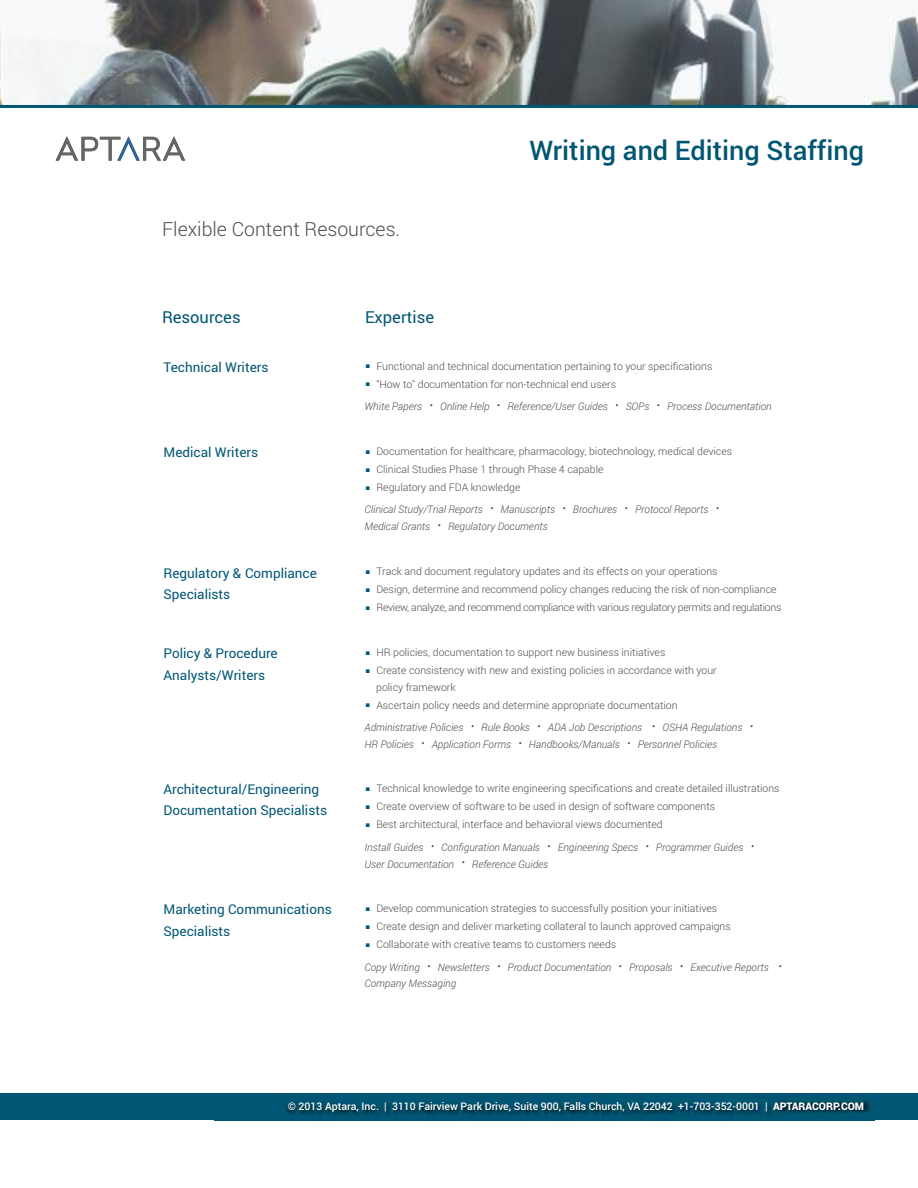
<style>
.page{position:relative;width:918px;height:1188px;background:#fff}
.page>*{position:absolute;margin:0;border:0;box-sizing:border-box;transform-origin:0 0}
.t1{font:500 27px "Roboto";color:#005674}
.t2{font:300 19.5px "Roboto";color:#4f4b4c}
.t3{font:16.5px "Roboto";color:#005674}
.t4{font:13.5px/21.3px "Roboto";color:#005674}
.t5{font:300 10.5px/17px "Roboto";color:#4f4b4c}
.t6{font:italic 300 10.5px/22.5px "Roboto";color:#4f4b4c}
.t7{font:500 10.5px "Roboto";color:#fff}
.t8{font:300 10.5px "Roboto";letter-spacing:-.025em;color:#4f4b4c}
.s1{color:#005674}
.s2{font-style:normal}
.s3{font-weight:900}
</style>
<div class="page">
<img style="left:0;top:0;width:918px;height:105px">
<svg style="left:56px;top:136px;width:129px;height:25px"></svg>
<div style="left:0;top:1093px;width:918px;height:27px;background:#005674"></div>
<img style="left:215px;top:1094px;width:660px;height:27px">
<hr style="left:0;top:105px;width:918px;height:3px;background:#005674">
<h2 class="t2" style="left:162px;top:218px;width:240px">Flexible Content Resources.</h2>
<h1 class="t1" style="left:529px;top:135px;width:336px">Writing and Editing Staffing</h1>
<h3 class="t3" style="left:162px;top:308px;width:80px">Resources</h3>
<h3 class="t3" style="left:365px;top:308px;width:71px">Expertise</h3>
<p class="t4" style="left:164px;top:357px;width:107px">Technical Writers</p>
<p class="t5" style="left:364px;top:358px;width:349px"><span class="s1">◆</span> Functional and technical documentation pertaining to your specifications</p>
<p class="t6" style="left:364px;top:373px;width:409px"><span class="s1">◆</span> <span class="s2">"How to" documentation for non-technical end users<br></span>White Papers • Online Help • Reference/User Guides • SOPs • Process Documentation</p>
<p class="t5" style="left:364px;top:443px;width:369px"><span class="s1">◆</span> Documentation for healthcare, pharmacology, biotechnology, medical devices</p>
<p class="t5" style="left:364px;top:461px;width:241px"><span class="s1">◆</span> Clinical Studies Phase 1 through Phase 4 capable</p>
<p class="t6" style="left:364px;top:476px;width:356px"><span class="s1">◆</span> <span class="s2">Regulatory and FDA knowledge<br></span>Clinical Study/Trial Reports • Manuscripts • Brochures • Protocol Reports •</p>
<p class="t6" style="left:365px;top:515px;width:185px">Medical Grants • Regulatory Documents</p>
<p class="t5" style="left:364px;top:563px;width:355px"><span class="s1">◆</span> Track and document regulatory updates and its effects on your operations</p>
<p class="t5" style="left:364px;top:581px;width:414px"><span class="s1">◆</span> Design, determine and recommend policy changes reducing the risk of non-compliance</p>
<p class="t8" style="left:364px;top:601px;width:418px"><span class="s1">◆</span> Review, analyze, and recommend compliance with various regulatory permits and regulations</p>
<p class="t5" style="left:364px;top:644px;width:302px"><span class="s1">◆</span> HR policies, documentation to support new business initiatives</p>
<p class="t5" style="left:376px;top:662px;width:342px;text-indent:-12px"><span class="s1">◆</span> Create consistency with new and existing policies in accordance with your policy framework</p>
<p class="t6" style="left:364px;top:694px;width:390px"><span class="s1">◆</span> <span class="s2">Ascertain policy needs and determine appropriate documentation<br></span>Administrative Policies • Rule Books • ADA Job Descriptions • OSHA Regulations •</p>
<p class="t6" style="left:365px;top:733px;width:354px">HR Policies • Application Forms • Handbooks/Manuals • Personnel Policies</p>
<p class="t5" style="left:364px;top:780px;width:417px"><span class="s1">◆</span> Technical knowledge to write engineering specifications and create detailed illustrations</p>
<p class="t5" style="left:364px;top:798px;width:352px"><span class="s1">◆</span> Create overview of software to be used in design of software components</p>
<p class="t6" style="left:364px;top:814px;width:391px"><span class="s1">◆</span> <span class="s2">Best architectural, interface and behavioral views documented<br></span>Install Guides • Configuration Manuals • Engineering Specs • Programmer Guides •</p>
<p class="t6" style="left:364px;top:853px;width:185px">User Documentation • Reference Guides</p>
<p class="t5" style="left:364px;top:900px;width:354px"><span class="s1">◆</span> Develop communication strategies to successfully position your initiatives</p>
<p class="t5" style="left:364px;top:918px;width:368px"><span class="s1">◆</span> Create design and deliver marketing collateral to launch approved campaigns</p>
<p class="t6" style="left:364px;top:933px;width:419px"><span class="s1">◆</span> <span class="s2">Collaborate with creative teams to customers needs<br></span>Copy Writing • Newsletters • Product Documentation • Proposals • Executive Reports •</p>
<p class="t6" style="left:364px;top:973px;width:93px">Company Messaging</p>
<p class="t4" style="left:164px;top:442px;width:96px">Medical Writers</p>
<p class="t4" style="left:164px;top:562px;width:155px">Regulatory &amp; Compliance<br>Specialists</p>
<p class="t4" style="left:164px;top:643px;width:116px">Policy &amp; Procedure<br>Analysts/Writers</p>
<p class="t4" style="left:164px;top:779px;width:165px">Architectural/Engineering<br>Documentation Specialists</p>
<p class="t4" style="left:164px;top:899px;width:170px">Marketing Communications<br>Specialists</p>
<p class="t7" style="left:288px;top:1101px;width:578px">© 2013 Aptara, Inc. | 3110 Fairview Park Drive, Suite 900, Falls Church, VA 22042 +1-703-352-0001 | <span class="s3">APTARACORP.COM</span></p>
</div>
